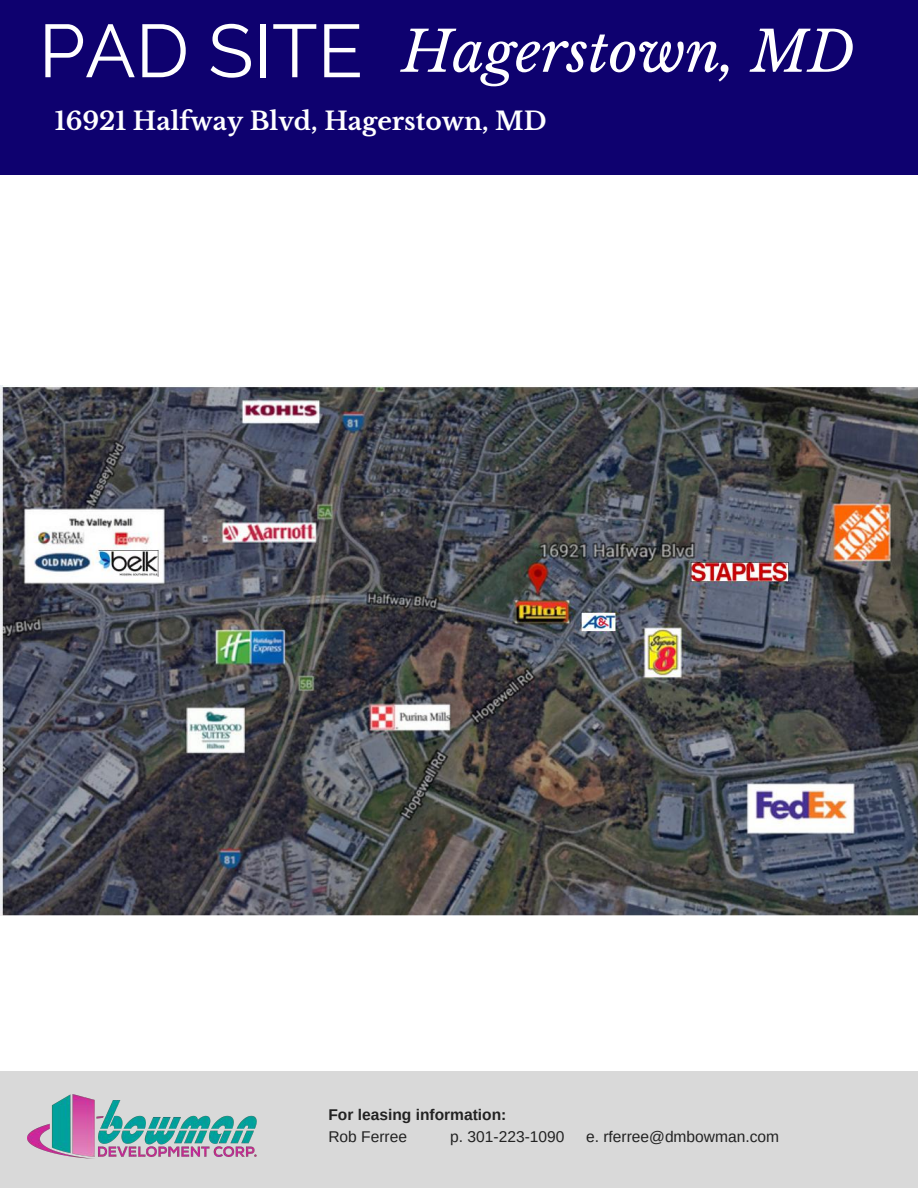
<style>
.page{position:relative;width:918px;height:1188px;background:#fff}
.page>*{position:absolute;margin:0;border:0;box-sizing:border-box;transform-origin:0 0}
.t1{font:italic 55.95px "Libre Baskerville";color:#fff}
.t2{font:700 24.9px "Libre Baskerville";color:#fff}
.t3{font:15.6px "Arimo";color:#222}
.t4{font:700 15.6px "Arimo";color:#222}
.s1{font-family:"Raleway";font-style:normal;font-size:74.7px}
</style>
<div class="page">
<div style="left:0;top:0;width:918px;height:174px;background:#0e016f"></div>
<div style="left:0;top:1072px;width:918px;height:116px;background:#d9d9d9"></div>
<img style="left:28px;top:1095px;width:228px;height:64px">
<img style="left:0;top:385px;width:918px;height:530px">
<h1 class="t1" style="left:39px;top:18px;width:818px"><span class="s1">PAD SITE</span> Hagerstown, MD</h1>
<h2 class="t2" style="left:55px;top:106px;width:493px">16921 Halfway Blvd, Hagerstown, MD</h2>
<p class="t4" style="left:328px;top:1106px;width:180px">For leasing information:</p>
<p class="t3" style="left:328px;top:1128px;width:80px">Rob Ferree</p>
<p class="t3" style="left:450px;top:1128px;width:116px">p. 301-223-1090</p>
<p class="t3" style="left:586px;top:1128px;width:195px">e. rferree@dmbowman.com</p>
</div>
